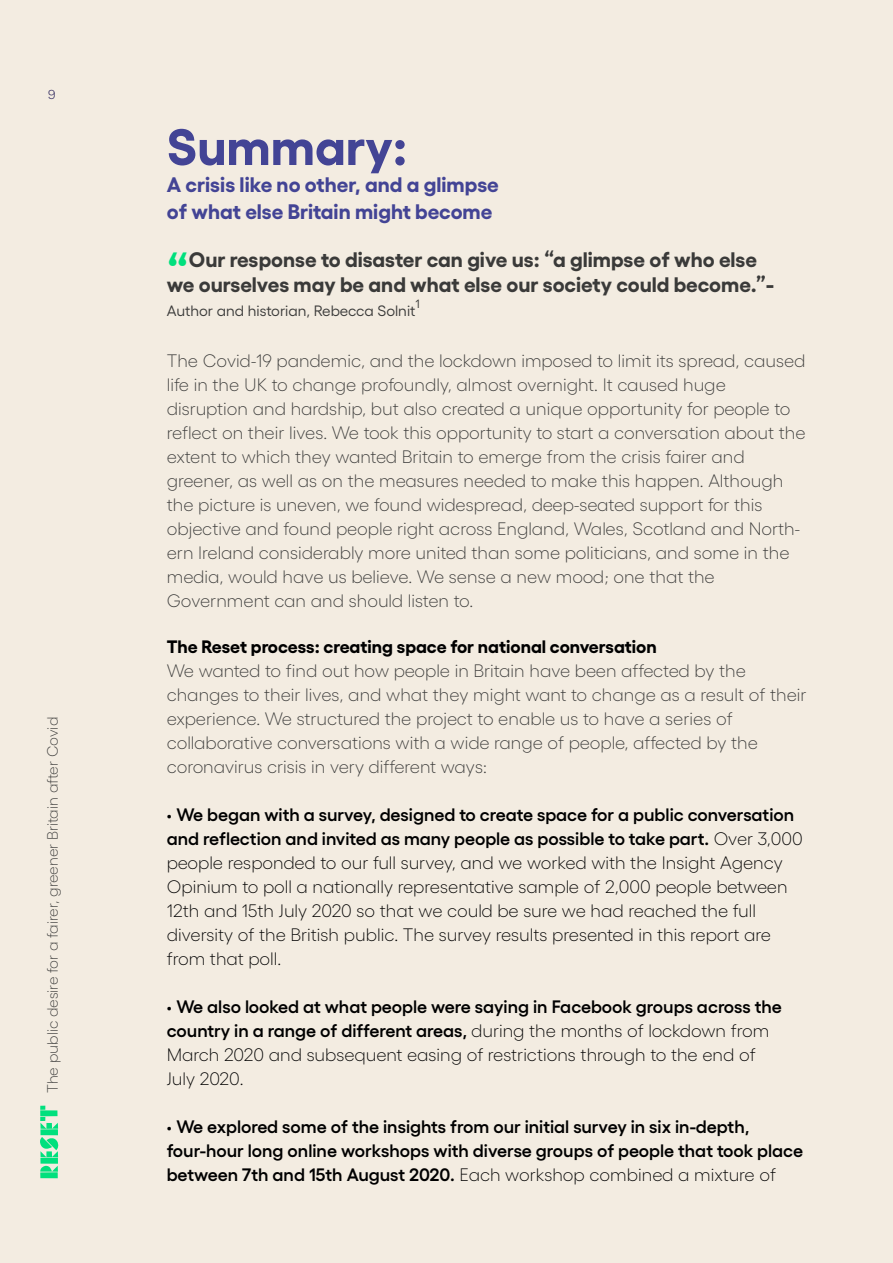
<style>
.page{position:relative;width:893px;height:1263px;background:#f3ece1}
.page>*{position:absolute;margin:0;border:0;box-sizing:border-box;transform-origin:0 0}
.t1{font:700 51px "Gellix";color:#434495}
.t2{font:700 45px "Gellix";color:#00e07d}
.t3{font:700 21px "Gellix";color:#3a3a39}
.t4{font:700 21px "Gellix";color:#434495}
.t5{font:300 18px/24px "Gellix";color:#3a3a39}
.t6{font:300 18px/24px "Gellix";color:#000}
.t7{font:600 18px/24px "Gellix";color:#000}
.t8{font:700 18px "Gellix";color:#000}
.t9{font:300 15px "Gellix TRIAL";color:#3a3a39}
.t10{font:15px "Gellix";color:#3a3a39}
.t11{font:300 13.5px "Work Sans";color:#1e1752}
.t12{font:12px "Gellix";color:#3a3a39}
.s1{font-weight:600}
.s2{font-weight:300}
</style>
<div class="page">
<div style="left:40px;top:1110px;width:18px;height:6px;background:#00e07d"></div>
<div style="left:40px;top:1172px;width:18px;height:6px;background:#00e07d"></div>
<svg style="left:40px;top:1106px;width:5px;height:4px"></svg>
<svg style="left:40px;top:1117px;width:19px;height:55px"></svg>
<p class="t11" style="left:48px;top:86px;width:10px">9</p>
<p class="t9" style="left:47px;top:1093px;width:378px;rotate:-90deg">The public desire for a fairer, greener Britain after Covid</p>
<p class="t1" style="left:167px;top:106px;width:242px">Summary:</p>
<p class="t4" style="left:167px;top:168px;width:334px">A crisis like no other, and a glimpse</p>
<p class="t4" style="left:167px;top:195px;width:327px">of what else Britain might become</p>
<p class="t2" style="left:167px;top:236px;width:24px">“</p>
<p class="t3" style="left:189px;top:242px;width:570px">Our response to disaster can give us: “a glimpse of who else</p>
<p class="t3" style="left:167px;top:268px;width:609px">we ourselves may be and what else our society could become.”-</p>
<p class="t10" style="left:167px;top:299px;width:250px">Author and historian, Rebecca Solnit</p>
<p class="t12" style="left:415px;top:295px;width:6px">1</p>
<p class="t5" style="left:167px;top:347px;width:640px">The Covid-19 pandemic, and the lockdown imposed to limit its spread, caused life in the UK to change profoundly, almost overnight. It caused huge</p>
<p class="t5" style="left:167px;top:395px;width:640px">disruption and hardship, but also created a unique opportunity for people to reflect on their lives. We took this opportunity to start a conversation about the extent to which they wanted Britain to emerge from the crisis fairer and</p>
<p class="t5" style="left:167px;top:467px;width:618px">greener, as well as on the measures needed to make this happen. Although the picture is uneven, we found widespread, deep-seated support for this</p>
<p class="t5" style="left:167px;top:515px;width:635px">objective and found people right across England, Wales, Scotland and North&shy;ern Ireland considerably more united than some politicians, and some in the media, would have us believe. We sense a new mood; one that the</p>
<p class="t5" style="left:167px;top:587px;width:308px">Government can and should listen to.</p>
<p class="t8" style="left:167px;top:632px;width:492px">The Reset process: creating space for national conversation</p>
<p class="t5" style="left:167px;top:656px;width:641px">We wanted to find out how people in Britain have been affected by the changes to their lives, and what they might want to change as a result of their experience. We structured the project to enable us to have a series of</p>
<p class="t5" style="left:167px;top:728px;width:593px">collaborative conversations with a wide range of people, affected by the</p>
<p class="t5" style="left:167px;top:752px;width:322px">coronavirus crisis in very different ways:</p>
<p class="t6" style="left:167px;top:800px;width:637px">• <span class="s1">We began with a survey, designed to create space for a public conversation and reflection and invited as many people as possible to take part.</span> Over 3,000 people responded to our full survey, and we worked with the Insight Agency Opinium to poll a nationally representative sample of 2,000 people between 12th and 15th July 2020 so that we could be sure we had reached the full</p>
<p class="t6" style="left:167px;top:920px;width:606px">diversity of the British public. The survey results presented in this report are from that poll.</p>
<p class="t7" style="left:167px;top:992px;width:617px"><span class="s2">•</span> We also looked at what people were saying in Facebook groups across the country in a range of different areas, <span class="s2">during the months of lockdown from<br>March 2020 and subsequent easing of restrictions through to the end of</span></p>
<p class="t6" style="left:167px;top:1064px;width:78px">July 2020.</p>
<p class="t7" style="left:167px;top:1112px;width:584px"><span class="s2">•</span> We explored some of the insights from our initial survey in six in-depth,</p>
<p class="t7" style="left:167px;top:1136px;width:638px">four-hour long online workshops with diverse groups of people that took place between 7th and 15th August 2020. <span class="s2">Each workshop combined a mixture of</span></p>
</div>
